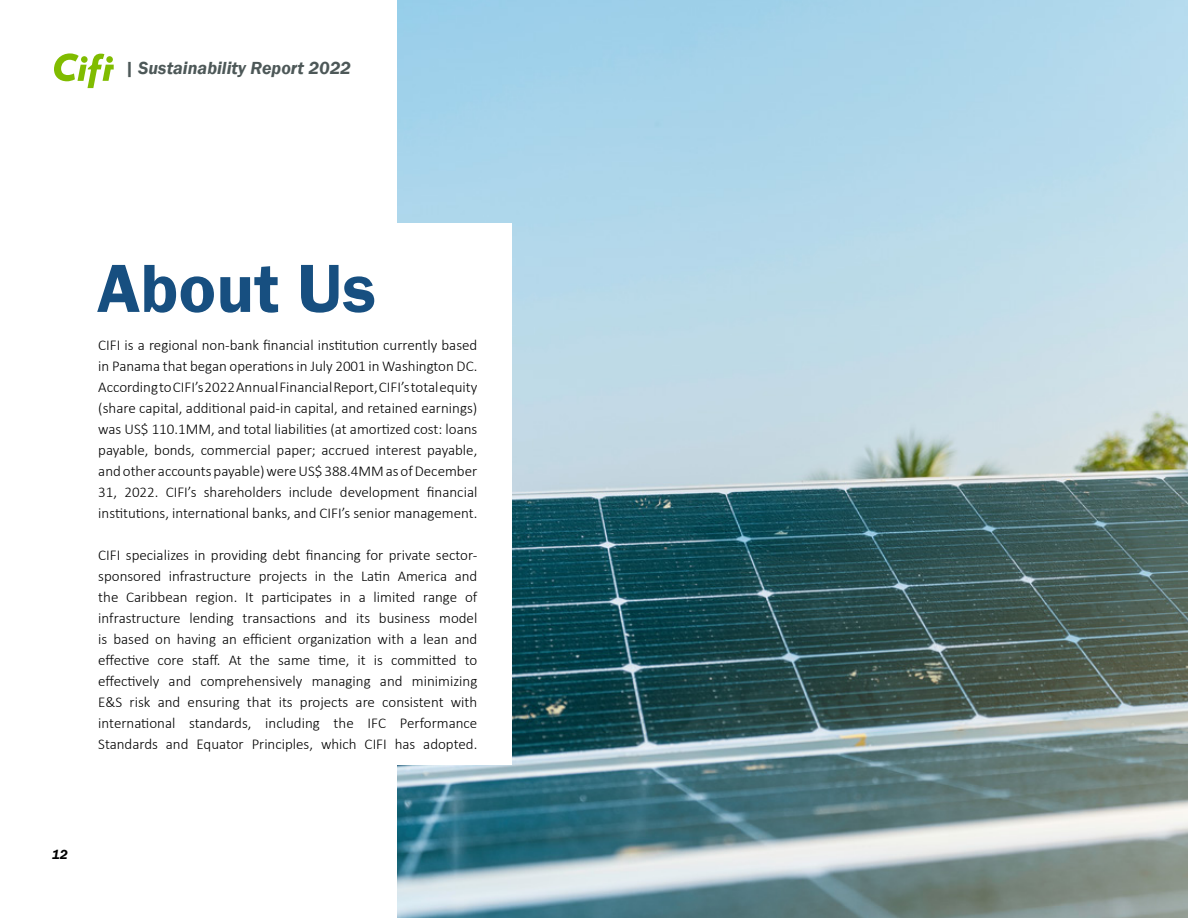
<style>
.page{position:relative;width:1188px;height:918px;background:#fff}
.page>*{position:absolute;margin:0;border:0;box-sizing:border-box;transform-origin:0 0}
.t1{font:600 70.5px "Franklin Gothic";color:#174f80}
.t2{font:italic 600 18px "Franklin Gothic";color:#4d5858}
.t3{font:300 15px/21px "Calibri";color:#000;text-align:justify}
.t4{font:italic 600 13.5px "Franklin Gothic";color:#000}
</style>
<div class="page">
<img style="left:397px;top:0;width:791px;height:918px">
<svg style="left:54px;top:53px;width:60px;height:35px"></svg>
<div style="left:54px;top:224px;width:458px;height:541px;background:#fff"></div>
<p class="t2" style="left:125px;top:56px;width:228px">| Sustainability Report 2022</p>
<h1 class="t1" style="left:97px;top:245px;width:280px">About Us</h1>
<p class="t3" style="left:98px;top:335px;width:381px">CIFI is a regional non-bank financial institution currently based in Panama that began operations in July 2001 in Washington DC.<br>According to CIFI’s 2022 Annual Financial Report, CIFI’s total equity (share capital, additional paid-in capital, and retained earnings) was US$ 110.1MM, and total liabilities (at amortized cost: loans payable, bonds, commercial paper; accrued interest payable, and other accounts payable) were US$ 388.4MM as of December 31, 2022. CIFI’s shareholders include development financial institutions, international banks, and CIFI’s senior management.</p>
<p class="t3" style="left:98px;top:545px;width:381px">CIFI specializes in providing debt financing for private sector&shy;sponsored infrastructure projects in the Latin America and the Caribbean region. It participates in a limited range of infrastructure lending transactions and its business model is based on having an efficient organization with a lean and effective core staff. At the same time, it is committed to effectively and comprehensively managing and minimizing E&amp;S risk and ensuring that its projects are consistent with international standards, including the IFC Performance Standards and Equator Principles, which CIFI has adopted.</p>
<p class="t4" style="left:52px;top:846px;width:17px">12</p>
</div>
